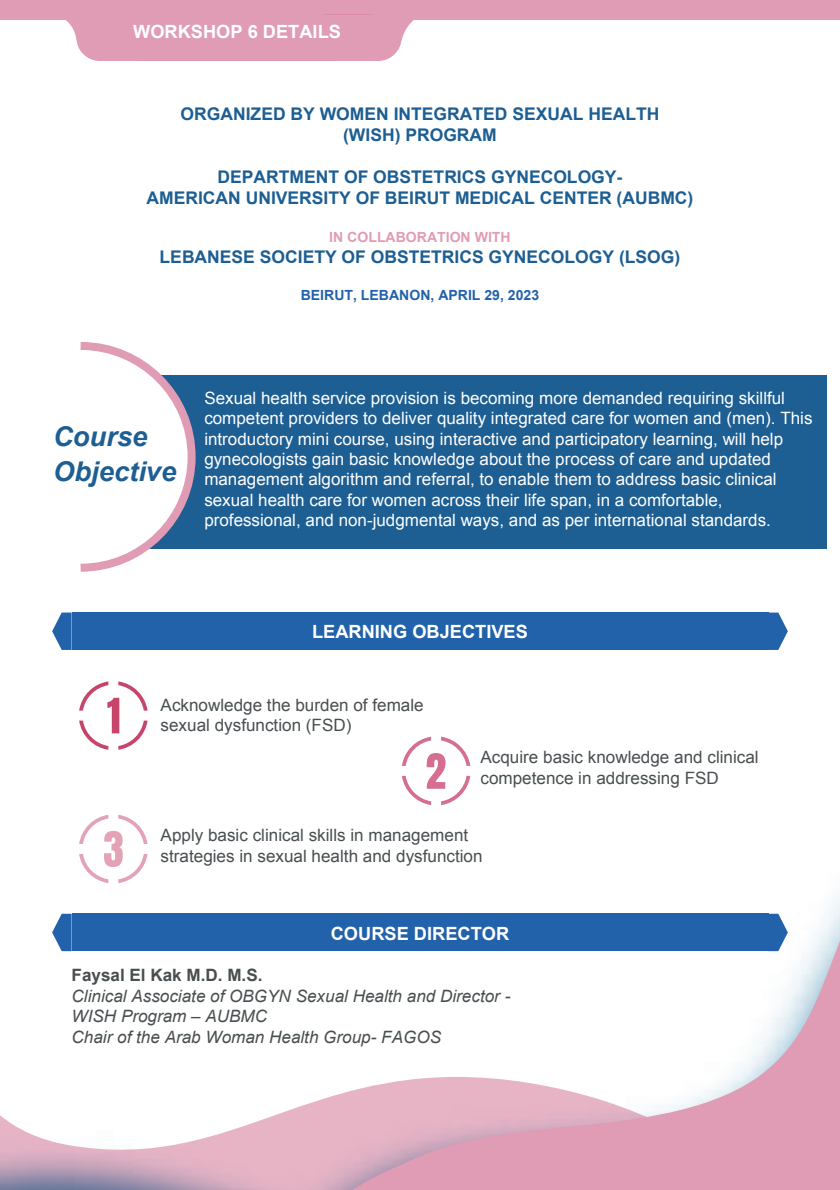
<style>
.page{position:relative;width:840px;height:1190px;background:#fff}
.page>*{position:absolute;margin:0;border:0;box-sizing:border-box;transform-origin:0 0}
.t1{font:italic 700 27.2px/34.8px "Arial";color:#1d5e93}
.t2{font:700 18.2px "Arial";color:#fff}
.t3{font:700 17.4px/21px "Arial";color:#1d5e93;text-align:center}
.t4{font:17px/20.4px "Arial";color:#fff}
.t5{font:17px/20.4px "Arial";color:#494e50}
.t6{font:italic 17px/20.4px "Arial";color:#494e50}
.t7{font:700 17px "Arial";color:#494e50}
.t8{font:700 14px "Arial";color:#2262aa}
.t9{font:700 14px "Arial";color:#e09cb4}
</style>
<div class="page">
<img style="left:160px;top:897px;width:679px;height:218px">
<svg style="left:352px;top:941px;width:487px;height:174px"></svg>
<img style="left:0;top:1115px;width:839px;height:75px">
<div style="left:0;top:0;width:839px;height:20px;background:#e09cb4"></div>
<div style="left:76px;top:14px;width:277px;height:47px;background:#e09cb4;border-radius:23px"></div>
<div style="left:125px;top:14px;width:276px;height:47px;background:#e09cb4;border-radius:23px"></div>
<svg style="left:66px;top:20px;width:17px;height:30px"></svg>
<svg style="left:324px;top:14px;width:90px;height:37px"></svg>
<svg style="left:768px;top:914px;width:19px;height:37px"></svg>
<div style="left:72px;top:914px;width:696px;height:37px;background:#2262aa"></div>
<svg style="left:52px;top:914px;width:20px;height:37px"></svg>
<svg style="left:768px;top:613px;width:19px;height:37px"></svg>
<div style="left:72px;top:613px;width:696px;height:37px;background:#2262aa"></div>
<svg style="left:52px;top:613px;width:20px;height:37px"></svg>
<div style="left:143px;top:375px;width:683px;height:174px;background:#1d5e93"></div>
<svg style="left:80px;top:342px;width:116px;height:230px"></svg>
<svg style="left:79px;top:681px;width:68px;height:69px"></svg>
<svg style="left:79px;top:815px;width:68px;height:68px"></svg>
<svg style="left:402px;top:737px;width:68px;height:68px"></svg>
<p class="t2" style="left:133px;top:19px;width:209px">WORKSHOP 6 DETAILS</p>
<p class="t3" style="left:180px;top:104px;width:480px">ORGANIZED BY WOMEN INTEGRATED SEXUAL HEALTH (WISH) PROGRAM</p>
<p class="t3" style="left:146px;top:167px;width:548px">DEPARTMENT OF OBSTETRICS GYNECOLOGY-<br>AMERICAN UNIVERSITY OF BEIRUT MEDICAL CENTER (AUBMC)</p>
<p class="t9" style="left:329px;top:228px;width:183px">IN COLLABORATION WITH</p>
<p class="t3" style="left:159px;top:247px;width:522px">LEBANESE SOCIETY OF OBSTETRICS GYNECOLOGY (LSOG)</p>
<p class="t8" style="left:300px;top:286px;width:240px">BEIRUT, LEBANON, APRIL 29, 2023</p>
<h1 class="t1" style="left:53px;top:420px;width:125px">Course<br>Objective</h1>
<p class="t4" style="left:204px;top:388px;width:609px">Sexual health service provision is becoming more demanded requiring skillful competent providers to deliver quality integrated care for women and (men). This introductory mini course, using interactive and participatory learning, will help gynecologists gain basic knowledge about the process of care and updated management algorithm and referral, to enable them to address basic clinical sexual health care for women across their life span, in a comfortable, professional, and non-judgmental ways, and as per international standards.</p>
<p class="t2" style="left:312px;top:620px;width:217px">LEARNING OBJECTIVES</p>
<p class="t5" style="left:160px;top:695px;width:264px">Acknowledge the burden of female sexual dysfunction (FSD)</p>
<p class="t5" style="left:480px;top:747px;width:279px">Acquire basic knowledge and clinical competence in addressing FSD</p>
<p class="t5" style="left:160px;top:825px;width:323px">Apply basic clinical skills in management strategies in sexual health and dysfunction</p>
<p class="t2" style="left:330px;top:921px;width:180px">COURSE DIRECTOR</p>
<p class="t7" style="left:72px;top:964px;width:192px">Faysal El Kak M.D. M.S.</p>
<p class="t6" style="left:72px;top:986px;width:440px">Clinical Associate of OBGYN Sexual Health and Director -<br>WISH Program – AUBMC<br>Chair of the Arab Woman Health Group- FAGOS</p>
</div>
